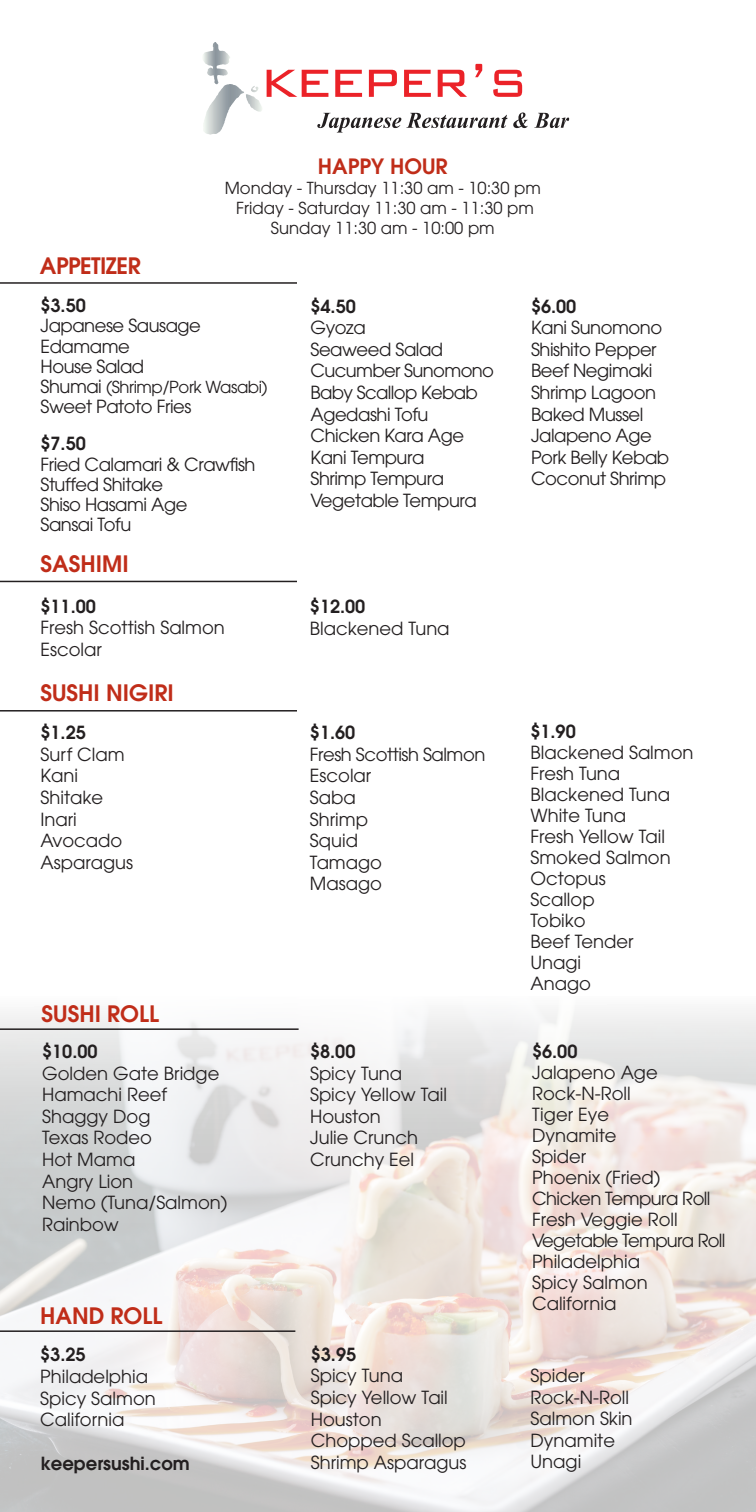
<style>
.page{position:relative;width:756px;height:1512px;background:#fff}
.page>*{position:absolute;margin:0;border:0;box-sizing:border-box;transform-origin:0 0}
.t1{font:600 22.5px "Avant Garde";color:#c02d19}
.t2{font:600 22.5px "Avant Garde";letter-spacing:-.025em;color:#c02d19}
.t3{font:600 21px "Avant Garde";color:#c02d19}
.t4{font:18px/21.6px "Avant Garde";color:#231f20}
.t5{font:18px/21.6px "Avant Garde";letter-spacing:-.025em;color:#231f20}
.t6{font:600 18px "Avant Garde";color:#231f20}
.t7{font:16.5px/19.8px "Avant Garde";color:#231f20;text-align:center}
.t8{font:16.5px "Avant Garde";letter-spacing:-.025em;color:#231f20}
.s1{font-size:18px}
</style>
<div class="page">
<img style="left:0;top:1010px;width:756px;height:502px">
<svg style="left:267px;top:70px;width:61px;height:27px"></svg>
<svg style="left:335px;top:70px;width:27px;height:27px"></svg>
<svg style="left:369px;top:70px;width:28px;height:27px"></svg>
<svg style="left:404px;top:70px;width:27px;height:27px"></svg>
<svg style="left:438px;top:70px;width:29px;height:27px"></svg>
<svg style="left:475px;top:64px;width:7px;height:13px"></svg>
<svg style="left:493px;top:70px;width:29px;height:27px"></svg>
<svg style="left:203px;top:42px;width:29px;height:82px"></svg>
<svg style="left:317px;top:112px;width:211px;height:21px"></svg>
<svg style="left:534px;top:113px;width:35px;height:15px"></svg>
<hr style="left:0;top:282px;width:297px;height:2px;background:#231f20">
<hr style="left:0;top:1330px;width:295px;height:2px;background:#231f20">
<hr style="left:0;top:1028px;width:299px;height:2px;background:#231f20">
<hr style="left:0;top:710px;width:297px;height:2px;background:#231f20">
<hr style="left:0;top:581px;width:297px;height:1px;background:#231f20">
<p class="t2" style="left:40px;top:251px;width:102px">APPETIZER</p>
<p class="t3" style="left:318px;top:153px;width:131px">HAPPY HOUR</p>
<p class="t7" style="left:225px;top:178px;width:318px">Monday - Thursday 11:30 am - 10:30 pm<br>Friday - Saturday 11:30 am - 11:30 pm<br>Sunday 11:30 am - 10:00 pm</p>
<p class="t6" style="left:40px;top:294px;width:47px">$3.50</p>
<p class="t5" style="left:40px;top:316px;width:162px;line-height:20.2px">Japanese Sausage<br>Edamame<br>House Salad</p>
<p class="t8" style="left:40px;top:377px;width:229px"><span class="s1">Shumai</span> (Shrimp/Pork Wasabi)</p>
<p class="t5" style="left:40px;top:396px;width:152px">Sweet Patoto Fries</p>
<p class="t6" style="left:40px;top:432px;width:47px">$7.50</p>
<p class="t5" style="left:40px;top:454px;width:217px;line-height:20.2px">Fried Calamari &amp; Crawfish<br>Stuffed Shitake<br>Shiso Hasami Age<br>Sansai Tofu</p>
<p class="t1" style="left:40px;top:549px;width:90px">SASHIMI</p>
<p class="t6" style="left:40px;top:594px;width:57px">$11.00</p>
<p class="t4" style="left:40px;top:617px;width:186px">Fresh Scottish Salmon<br>Escolar</p>
<p class="t1" style="left:40px;top:678px;width:135px">SUSHI NIGIRI</p>
<p class="t6" style="left:40px;top:721px;width:47px">$1.25</p>
<p class="t4" style="left:40px;top:743px;width:94px">Surf Clam<br>Kani<br>Shitake<br>Inari<br>Avocado<br>Asparagus</p>
<p class="t1" style="left:42px;top:999px;width:119px">SUSHI ROLL</p>
<p class="t6" style="left:42px;top:1040px;width:57px">$10.00</p>
<p class="t4" style="left:42px;top:1062px;width:187px">Golden Gate Bridge<br>Hamachi Reef<br>Shaggy Dog<br>Texas Rodeo<br>Hot Mama<br>Angry Lion<br>Nemo (Tuna/Salmon)<br>Rainbow</p>
<p class="t1" style="left:40px;top:1301px;width:124px">HAND ROLL</p>
<p class="t6" style="left:40px;top:1343px;width:47px">$3.25</p>
<p class="t4" style="left:40px;top:1366px;width:117px">Philadelphia<br>Spicy Salmon<br>California</p>
<p class="t6" style="left:40px;top:1452px;width:151px">keepersushi.com</p>
<p class="t6" style="left:310px;top:294px;width:47px">$4.50</p>
<p class="t5" style="left:310px;top:317px;width:185px">Gyoza<br>Seaweed Salad<br>Cucumber Sunomono<br>Baby Scallop Kebab<br>Agedashi Tofu<br>Chicken Kara Age<br>Kani Tempura<br>Shrimp Tempura<br>Vegetable Tempura</p>
<p class="t6" style="left:531px;top:294px;width:47px">$6.00</p>
<p class="t5" style="left:531px;top:317px;width:140px">Kani Sunomono<br>Shishito Pepper<br>Beef Negimaki<br>Shrimp Lagoon<br>Baked Mussel<br>Jalapeno Age<br>Pork Belly Kebab<br>Coconut Shrimp</p>
<p class="t6" style="left:310px;top:595px;width:57px">$12.00</p>
<p class="t4" style="left:310px;top:617px;width:141px">Blackened Tuna</p>
<p class="t6" style="left:310px;top:721px;width:47px">$1.60</p>
<p class="t4" style="left:310px;top:743px;width:177px">Fresh Scottish Salmon<br>Escolar<br>Saba<br>Shrimp<br>Squid<br>Tamago<br>Masago</p>
<p class="t6" style="left:530px;top:720px;width:47px">$1.90</p>
<p class="t4" style="left:530px;top:742px;width:165px;line-height:21px">Blackened Salmon<br>Fresh Tuna<br>Blackened Tuna<br>White Tuna<br>Fresh Yellow Tail<br>Smoked Salmon<br>Octopus<br>Scallop<br>Tobiko<br>Beef Tender<br>Unagi<br>Anago</p>
<p class="t6" style="left:310px;top:1040px;width:47px">$8.00</p>
<p class="t4" style="left:310px;top:1062px;width:139px">Spicy Tuna<br>Spicy Yellow Tail<br>Houston<br>Julie Crunch<br>Crunchy Eel</p>
<p class="t6" style="left:532px;top:1040px;width:47px">$6.00</p>
<p class="t4" style="left:532px;top:1062px;width:195px;line-height:21px">Jalapeno Age<br>Rock-N-Roll<br>Tiger Eye<br>Dynamite<br>Spider<br>Phoenix (Fried)<br>Chicken Tempura Roll<br>Fresh Veggie Roll<br>Vegetable Tempura Roll<br>Philadelphia<br>Spicy Salmon<br>California</p>
<p class="t6" style="left:311px;top:1342px;width:47px">$3.95</p>
<p class="t4" style="left:311px;top:1365px;width:157px">Spicy Tuna<br>Spicy Yellow Tail<br>Houston<br>Chopped Scallop<br>Shrimp Asparagus</p>
<p class="t4" style="left:531px;top:1365px;width:104px">Spider<br>Rock-N-Roll<br>Salmon Skin<br>Dynamite<br>Unagi</p>
</div>
